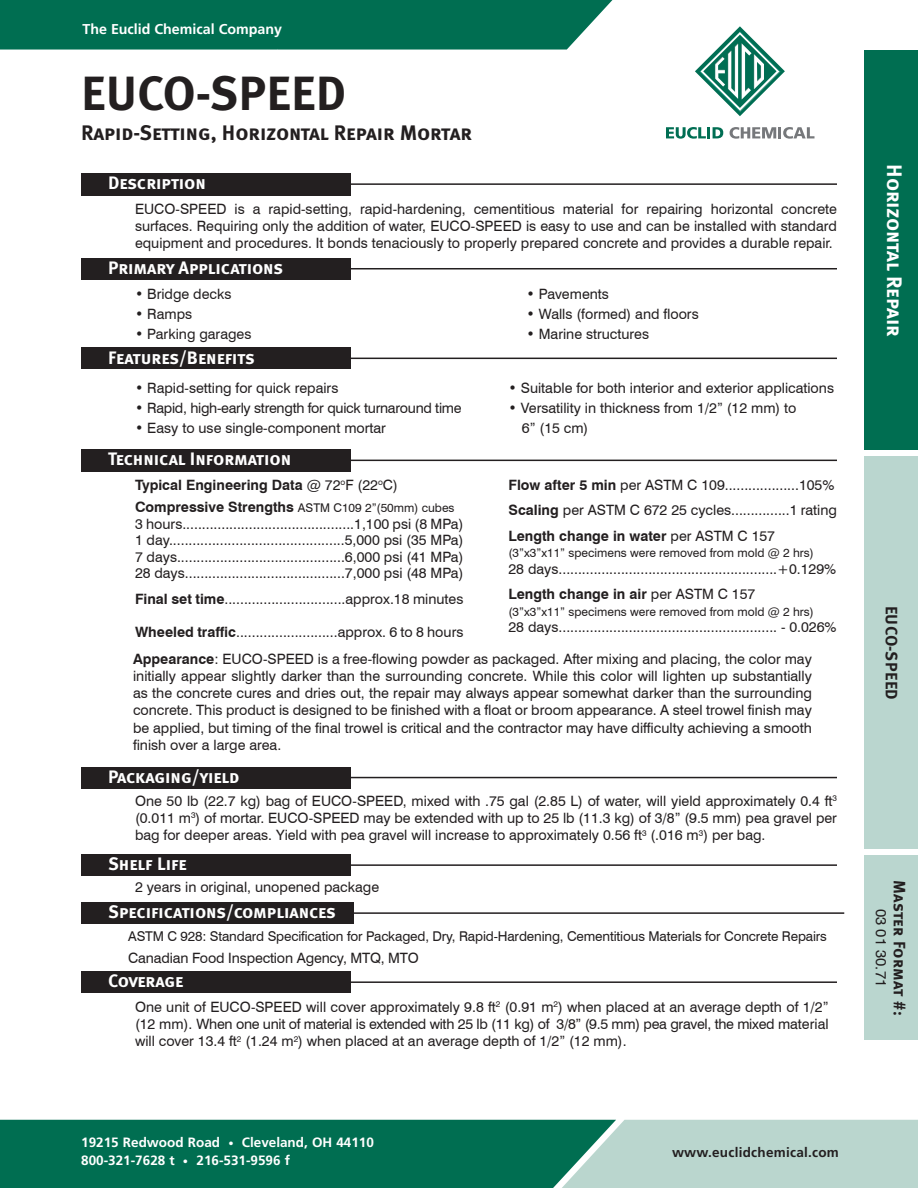
<style>
.page{position:relative;width:918px;height:1188px;background:#fff}
.page>*{position:absolute;margin:0;border:0;box-sizing:border-box;transform-origin:0 0}
.Heading_2{font:48px "Meta Bold Caps";color:#231f20}
.Heading_2-2{font:21px "Meta Bold Caps";letter-spacing:-.005em;color:#231f20}
.Heading_1{font:21px "Meta Bold Caps";letter-spacing:-.005em;color:#fff}
.SubHeading{font:18px "Meta Bold Caps";color:#fff}
.Side_Bar_Heading{font:16.5px "Meta Bold Caps";letter-spacing:.015em;color:#231f20}
.Side_Bar_Heading-2{font:15px "Swiss 721 BT";color:#231f20}
.Body_Copy{font:14.25px/17.2px "Swiss 721 BT";color:#231f20;text-align:justify}
.Leader_List{font:14.25px "Swiss 721 BT";color:#231f20}
.Bullet_Copy{font:14.25px "Swiss 721 BT";color:#231f20}
.Leader_List-2{font:700 14.25px "Swiss 721 BT";color:#231f20}
.Bullet_Copy-2{font:14.25px "Swiss 721 BT";letter-spacing:-.02em;color:#231f20}
.Body_Copy-2{font:700 14.25px "Swiss 721 BT";color:#231f20}
.t1{font:700 14.25px "Frutiger LT Std";color:#fff}
.Body_Copy-3{font:13.5px "Swiss 721 BT";letter-spacing:-.01em;color:#231f20}
.t2{font:700 13.5px "Frutiger LT Std";color:#fff}
.t3{font:700 13.5px "Frutiger LT Std";letter-spacing:.02em;color:#231f20}
.Leader_List-3{font:12px "Swiss 721 BT";color:#231f20}
.Body_Copy-4{font:12px "Swiss 721 BT";color:#231f20}
.s1{font-weight:400}
.s2{font-weight:700;font-size:14.25px}
.s3{font-weight:700}
.s4{font-size:10.5px}
</style>
<div class="page">
<div style="left:864px;top:855px;width:54px;height:185px;background:#bad6cf"></div>
<div style="left:864px;top:457px;width:54px;height:392px;background:#bad6cf"></div>
<div style="left:864px;top:51px;width:54px;height:399px;background:#006e51"></div>
<svg style="left:695px;top:26px;width:90px;height:90px"></svg>
<svg style="left:666px;top:127px;width:57px;height:12px"></svg>
<svg style="left:730px;top:127px;width:84px;height:12px"></svg>
<div style="left:0;top:0;width:612px;height:50px;background:#006e51"></div>
<svg style="left:0;top:1120px;width:918px;height:68px;background:#43947e"></svg>
<div style="left:81px;top:173px;width:270px;height:22px;background:#231f20"></div>
<hr style="left:340px;top:183px;width:497px;height:2px;background:#231f20">
<div style="left:81px;top:258px;width:270px;height:22px;background:#231f20"></div>
<hr style="left:340px;top:268px;width:497px;height:1px;background:#231f20">
<div style="left:81px;top:348px;width:270px;height:21px;background:#231f20"></div>
<hr style="left:340px;top:358px;width:497px;height:1px;background:#231f20">
<div style="left:81px;top:449px;width:270px;height:23px;background:#231f20"></div>
<hr style="left:340px;top:460px;width:497px;height:1px;background:#231f20">
<div style="left:81px;top:767px;width:270px;height:21px;background:#231f20"></div>
<hr style="left:340px;top:777px;width:497px;height:1px;background:#231f20">
<div style="left:81px;top:854px;width:270px;height:22px;background:#231f20"></div>
<hr style="left:340px;top:864px;width:497px;height:2px;background:#231f20">
<div style="left:81px;top:902px;width:273px;height:22px;background:#231f20"></div>
<hr style="left:342px;top:912px;width:502px;height:2px;background:#231f20">
<div style="left:81px;top:971px;width:270px;height:22px;background:#231f20"></div>
<hr style="left:340px;top:981px;width:497px;height:2px;background:#231f20">
<p class="t1" style="left:82px;top:21px;width:201px">The Euclid Chemical Company</p>
<p class="Heading_2" style="left:81px;top:65px;width:267px">EUCO-SPEED</p>
<p class="Heading_2-2" style="left:81px;top:120px;width:392px">Rapid-Setting, Horizontal Repair Mortar</p>
<p class="SubHeading" style="left:108px;top:173px;width:99px">Description</p>
<p class="Body_Copy" style="left:135px;top:200px;width:704px">EUCO-SPEED is a rapid-setting, rapid-hardening, cementitious material for repairing horizontal concrete surfaces. Requiring only the addition of water, EUCO-SPEED is easy to use and can be installed with standard equipment and procedures. It bonds tenaciously to properly prepared concrete and provides a durable repair.</p>
<p class="SubHeading" style="left:108px;top:257px;width:177px">Primary Applications</p>
<p class="Bullet_Copy" style="left:135px;top:285px;width:98px">• Bridge decks</p>
<p class="Bullet_Copy" style="left:135px;top:305px;width:59px">• Ramps</p>
<p class="Bullet_Copy" style="left:135px;top:325px;width:118px">• Parking garages</p>
<p class="Bullet_Copy" style="left:526px;top:285px;width:84px">• Pavements</p>
<p class="Bullet_Copy" style="left:526px;top:305px;width:174px">• Walls (formed) and floors</p>
<p class="Bullet_Copy" style="left:526px;top:325px;width:124px">• Marine structures</p>
<p class="SubHeading" style="left:108px;top:347px;width:148px">Features/Benefits</p>
<p class="Bullet_Copy" style="left:135px;top:380px;width:205px">• Rapid-setting for quick repairs</p>
<p class="Bullet_Copy-2" style="left:135px;top:399px;width:328px">• Rapid, high-early strength for quick turnaround time</p>
<p class="Bullet_Copy" style="left:135px;top:419px;width:253px">• Easy to use single-component mortar</p>
<p class="Bullet_Copy" style="left:509px;top:380px;width:327px">• Suitable for both interior and exterior applications</p>
<p class="Bullet_Copy" style="left:509px;top:399px;width:290px">• Versatility in thickness from 1/2” (12 mm) to</p>
<p class="Bullet_Copy" style="left:522px;top:419px;width:68px">6” (15 cm)</p>
<p class="SubHeading" style="left:108px;top:448px;width:185px">Technical Information</p>
<p class="Body_Copy-2" style="left:135px;top:476px;width:264px">Typical Engineering Data <span class="s1">@ 72</span><sup>o</sup><span class="s1">F (22</span><sup>o</sup><span class="s1">C)</span></p>
<p class="Body_Copy-4" style="left:135px;top:501px;width:321px"><span class="s2">Compressive Strengths</span> ASTM C109 2”(50mm) cubes</p>
<p class="Body_Copy" style="left:135px;top:515px;width:330px">3 hours............................................1,100 psi (8 MPa)</p>
<p class="Body_Copy" style="left:135px;top:531px;width:330px">1 day.............................................5,000 psi (35 MPa)</p>
<p class="Body_Copy" style="left:135px;top:548px;width:330px">7 days...........................................6,000 psi (41 MPa)</p>
<p class="Body_Copy" style="left:135px;top:564px;width:330px">28 days.........................................7,000 psi (48 MPa)</p>
<p class="Leader_List" style="left:135px;top:590px;width:330px"><span class="s3">Final set time</span>...............................approx.18 minutes</p>
<p class="Leader_List" style="left:135px;top:623px;width:330px"><span class="s3">Wheeled traffic</span>..........................approx. 6 to 8 hours</p>
<p class="Leader_List" style="left:508px;top:476px;width:328px"><span class="s3">Flow after 5 min</span> per ASTM C 109...................105%</p>
<p class="Leader_List" style="left:508px;top:501px;width:330px"><span class="s3">Scaling</span> per ASTM C 672 25 cycles...............1 rating</p>
<p class="Leader_List-2" style="left:508px;top:527px;width:268px">Length change in water <span class="s1">per ASTM C 157</span></p>
<p class="Leader_List-3" style="left:508px;top:546px;width:307px">(3”x3”x11” specimens were removed from mold @ 2 hrs)</p>
<p class="Leader_List" style="left:508px;top:560px;width:329px">28 days........................................................+0.129%</p>
<p class="Leader_List-2" style="left:508px;top:585px;width:248px">Length change in air <span class="s1">per ASTM C 157</span></p>
<p class="Leader_List-3" style="left:508px;top:604px;width:307px">(3”x3”x11” specimens were removed from mold @ 2 hrs)</p>
<p class="Leader_List" style="left:508px;top:618px;width:330px">28 days........................................................ - 0.026%</p>
<p class="Body_Copy" style="left:133px;top:650px;width:680px"><span class="s3">Appearance</span>: EUCO-SPEED is a free-flowing powder as packaged. After mixing and placing, the color may initially appear slightly darker than the surrounding concrete. While this color will lighten up substantially as the concrete cures and dries out, the repair may always appear somewhat darker than the surrounding concrete. This product is designed to be finished with a float or broom appearance. A steel trowel finish may be applied, but timing of the final trowel is critical and the contractor may have difficulty achieving a smooth finish over a large area.</p>
<p class="SubHeading" style="left:108px;top:766px;width:133px">Packaging/yield</p>
<p class="Body_Copy" style="left:135px;top:792px;width:704px">One 50 lb (22.7 kg) bag of EUCO-SPEED, mixed with .75 gal (2.85 L) of water, will yield approximately 0.4 ft<sup>3 </sup>(0.011 m<sup>3</sup>) of mortar. EUCO-SPEED may be extended with up to 25 lb (11.3 kg) of 3/8” (9.5 mm) pea gravel per bag for deeper areas. Yield with pea gravel will increase to approximately 0.56 ft<sup>3</sup> (.016 m<sup>3</sup>) per bag.</p>
<p class="Body_Copy" style="left:135px;top:878px;width:246px">2 years in original, unopened package</p>
<p class="SubHeading" style="left:108px;top:854px;width:80px">Shelf Life</p>
<p class="SubHeading" style="left:108px;top:902px;width:229px">Specifications/compliances</p>
<p class="Body_Copy-3" style="left:128px;top:928px;width:700px">ASTM C 928: Standard Specification for Packaged, Dry, Rapid-Hardening, Cementitious Materials for Concrete Repairs</p>
<p class="Body_Copy" style="left:128px;top:950px;width:292px">Canadian Food Inspection Agency, MTQ, MTO</p>
<p class="SubHeading" style="left:108px;top:971px;width:77px">Coverage</p>
<p class="Body_Copy" style="left:135px;top:998px;width:695px">One unit of EUCO-SPEED will cover approximately 9.8 ft<sup>2</sup> (0.91 m<sup>2</sup>) when placed at an average depth of 1/2” (12 mm). When one unit of material is extended with 25 lb (11 kg) of 3/8” (9.5 mm) pea gravel, the mixed material will cover 13.4 ft<sup>2</sup> (1.24 m<sup>2</sup>) when placed at an average depth of 1/2” (12 mm).</p>
<p class="t2" style="left:81px;top:1134px;width:294px">19215 Redwood Road <span class="s4">•</span> Cleveland, OH 44110</p>
<p class="t2" style="left:81px;top:1152px;width:210px">800-321-7628 t <span class="s4">•</span> 216-531-9596 f</p>
<p class="t3" style="left:672px;top:1144px;width:168px">www.euclidchemical.com</p>
<p class="Heading_1" style="left:907px;top:164px;width:174px;rotate:90deg">Horizontal Repair</p>
<p class="Side_Bar_Heading" style="left:901px;top:606px;width:96px;rotate:90deg">EUCO-SPEED</p>
<p class="Side_Bar_Heading" style="left:909px;top:880px;width:137px;rotate:90deg">Master Format #:</p>
<p class="Side_Bar_Heading-2" style="left:890px;top:909px;width:80px;rotate:90deg">03 01 30.71</p>
</div>
